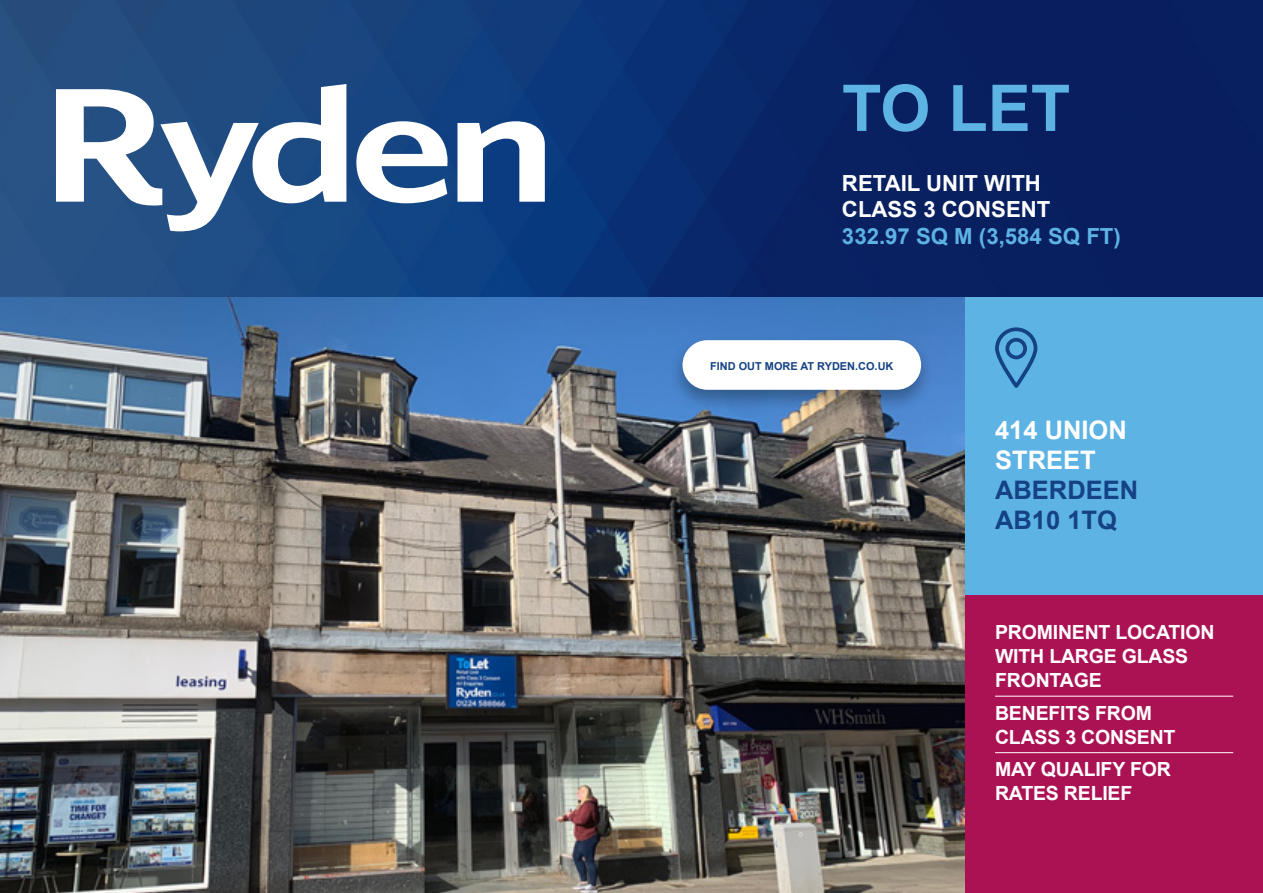
<style>
.page{position:relative;width:1263px;height:893px;background:#fff}
.page>*{position:absolute;margin:0;border:0;box-sizing:border-box;transform-origin:0 0}
.t1{font:700 64.5px "Arial";color:#5db3e4}
.t2{font:700 25.5px/30px "Arial";color:#154284}
.t3{font:700 25.5px/30px "Arial";color:#fff}
.t4{font:700 22.2px/26.7px "Arial";color:#fff}
.t5{font:700 22.2px "Arial";color:#5db3e4}
.t6{font:700 19.5px/24px "Arial";letter-spacing:-.01em;color:#fff}
.t7{font:700 10.95px "Arial";color:#154284}
</style>
<div class="page">
<div style="left:0;top:0;width:1263px;height:893px;background:linear-gradient(to right,#22558b,#001359)"></div>
<img style="left:0;top:298px;width:965px;height:595px">
<svg style="left:56px;top:84px;width:290px;height:147px"></svg>
<svg style="left:356px;top:121px;width:91px;height:82px"></svg>
<svg style="left:457px;top:121px;width:88px;height:81px"></svg>
<div style="left:965px;top:298px;width:298px;height:297px;background:#5db3e4"></div>
<svg style="left:995px;top:327px;width:43px;height:61px"></svg>
<div style="left:965px;top:595px;width:298px;height:298px;background:#ab1254"></div>
<hr style="left:995px;top:696px;width:238px;height:1px;background:#fff">
<hr style="left:995px;top:752px;width:238px;height:1px;background:#fff">
<div style="left:669px;top:334px;width:266px;height:78px;background:#000;opacity:.3"></div>
<div style="left:682px;top:340px;width:239px;height:50px;background:#fff;border-radius:25px"></div>
<h1 class="t1" style="left:842px;top:66px;width:230px">TO LET</h1>
<p class="t4" style="left:842px;top:170px;width:210px">RETAIL UNIT WITH<br>CLASS 3 CONSENT</p>
<p class="t5" style="left:842px;top:222px;width:280px">332.97 SQ M (3,584 SQ FT)</p>
<p class="t7" style="left:710px;top:359px;width:185px">FIND OUT MORE AT RYDEN.CO.UK</p>
<h2 class="t3" style="left:995px;top:416px;width:133px">414 UNION<br>STREET</h2>
<h2 class="t2" style="left:995px;top:476px;width:145px">ABERDEEN<br>AB10 1TQ</h2>
<p class="t6" style="left:995px;top:621px;width:221px">PROMINENT LOCATION<br>WITH LARGE GLASS<br>FRONTAGE</p>
<p class="t6" style="left:995px;top:702px;width:182px">BENEFITS FROM<br>CLASS 3 CONSENT</p>
<p class="t6" style="left:995px;top:758px;width:177px">MAY QUALIFY FOR<br>RATES RELIEF</p>
</div>
